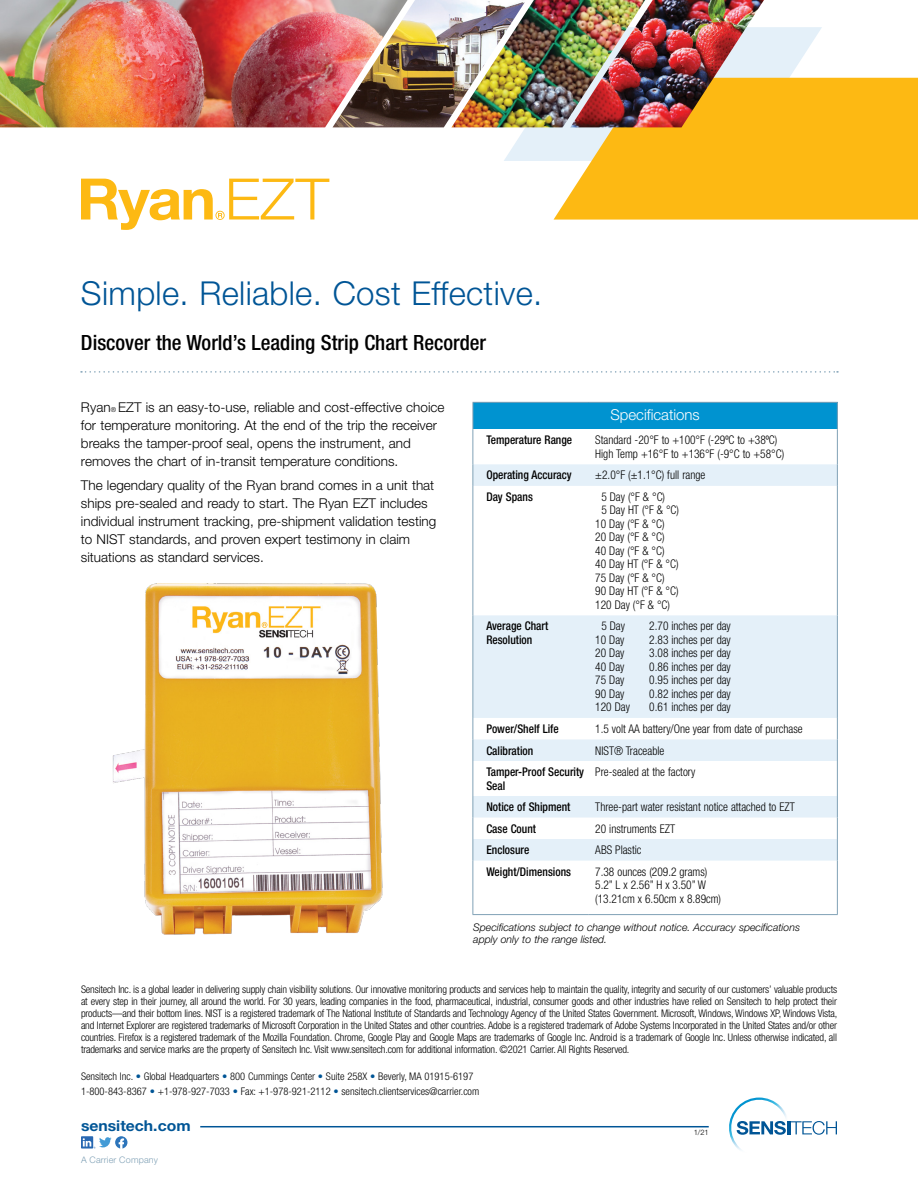
<style>
.page{position:relative;width:918px;height:1188px;background:#fff}
.page>*{position:absolute;margin:0;border:0;box-sizing:border-box;transform-origin:0 0}
.t1{font:300 33px "Helvetica Neue LT Std";letter-spacing:.01em;color:#005596}
.t2{font:500 condensed 21px "Helvetica Neue LT Std";color:#000}
.t3{font:300 15px "Helvetica Neue LT Std";color:#fff}
.t4{font:700 15px "Helvetica Neue LT Std";color:#005596;scale:1.05 1}
.t5{font:300 13.5px/18px "Helvetica Neue LT Std";color:#000}
.t6{font:300 condensed 12px/13.5px "Helvetica Neue LT Std";color:#000;scale:.95 1}
.t7{font:500 condensed 12px/13.5px "Helvetica Neue LT Std";color:#000;scale:.95 1}
.t8{font:300 condensed 10.5px/12px "Helvetica Neue LT Std";color:#000;text-align:justify}
.t9{font:italic 300 10.5px/12px "Helvetica Neue LT Std";color:#000}
.t10{font:300 9px "Helvetica Neue LT Std";letter-spacing:.02em;color:#80a1b6}
.t11{font:300 7.5px "Helvetica Neue LT Std";color:#000}
.s1{font-size:6.75px}
.s2{color:#005596}
</style>
<div class="page">
<svg style="left:504px;top:27px;width:318px;height:134px"></svg>
<img style="left:0;top:0;width:333px;height:127px">
<img style="left:333px;top:0;width:118px;height:127px">
<img style="left:451px;top:0;width:119px;height:127px">
<svg style="left:554px;top:78px;width:364px;height:142px;background:#f9bb24"></svg>
<img style="left:570px;top:0;width:203px;height:127px">
<svg style="left:81px;top:179px;width:248px;height:51px"></svg>
<img style="left:112px;top:583px;width:271px;height:352px">
<hr style="left:200px;top:1126px;width:509px;height:1px;background:#005596">
<svg style="left:729px;top:1097px;width:108px;height:53px"></svg>
<svg style="left:81px;top:1136px;width:46px;height:13px"></svg>
<svg style="left:81px;top:371px;width:757px;height:2px"></svg>
<div style="left:473px;top:402px;width:364px;height:27px;background:#0093d0"></div>
<svg style="left:473px;top:464px;width:364px;height:397px"></svg>
<svg style="left:472px;top:403px;width:1px;height:26px"></svg>
<hr style="left:472px;top:402px;width:117px;height:1px;background:#80a1b6">
<hr style="left:589px;top:402px;width:249px;height:1px;background:#80a1b6">
<svg style="left:837px;top:403px;width:1px;height:26px"></svg>
<hr style="left:472px;top:429px;width:1px;height:35px;background:#80a1b6">
<svg style="left:472px;top:464px;width:1px;height:22px"></svg>
<hr style="left:472px;top:486px;width:1px;height:129px;background:#80a1b6">
<hr style="left:472px;top:615px;width:1px;height:103px;background:#80a1b6">
<svg style="left:472px;top:718px;width:1px;height:43px"></svg>
<hr style="left:472px;top:761px;width:1px;height:35px;background:#80a1b6">
<svg style="left:472px;top:796px;width:1px;height:65px"></svg>
<hr style="left:837px;top:429px;width:1px;height:35px;background:#80a1b6">
<svg style="left:837px;top:464px;width:1px;height:22px"></svg>
<hr style="left:837px;top:486px;width:1px;height:129px;background:#80a1b6">
<hr style="left:837px;top:615px;width:1px;height:103px;background:#80a1b6">
<svg style="left:837px;top:718px;width:1px;height:43px"></svg>
<hr style="left:837px;top:761px;width:1px;height:35px;background:#80a1b6">
<svg style="left:837px;top:796px;width:1px;height:65px"></svg>
<hr style="left:472px;top:861px;width:1px;height:53px;background:#80a1b6">
<hr style="left:472px;top:914px;width:117px;height:1px;background:#80a1b6">
<hr style="left:837px;top:861px;width:1px;height:53px;background:#80a1b6">
<hr style="left:589px;top:914px;width:249px;height:1px;background:#80a1b6">
<h1 class="t1" style="left:81px;top:273px;width:463px">Simple. Reliable. Cost Effective.</h1>
<h2 class="t2" style="left:81px;top:330px;width:407px">Discover the World’s Leading Strip Chart Recorder</h2>
<p class="t5" style="left:81px;top:397px;width:365px">Ryan<span class="s1">®</span> EZT is an easy-to-use, reliable and cost-effective choice for temperature monitoring. At the end of the trip the receiver breaks the tamper-proof seal, opens the instrument, and removes the chart of in-transit temperature conditions.</p>
<p class="t5" style="left:81px;top:476px;width:357px">The legendary quality of the Ryan brand comes in a unit that ships pre-sealed and ready to start. The Ryan EZT includes individual instrument tracking, pre-shipment validation testing to NIST standards, and proven expert testimony in claim situations as standard services.</p>
<h3 class="t3" style="left:610px;top:405px;width:91px">Specifications</h3>
<p class="t7" style="left:486px;top:433px;width:92px">Temperature Range</p>
<p class="t6" style="left:595px;top:433px;width:200px">Standard -20°F to +100°F (-29ºC to +38ºC)<br>High Temp +16°F to +136°F (-9°C to +58°C)</p>
<p class="t7" style="left:486px;top:468px;width:91px">Operating Accuracy</p>
<p class="t6" style="left:595px;top:468px;width:117px">±2.0°F (±1.1°C) full range</p>
<p class="t7" style="left:486px;top:490px;width:50px">Day Spans</p>
<p class="t6" style="left:601px;top:490px;width:69px">5 Day (°F &amp; °C)</p>
<p class="t6" style="left:601px;top:503px;width:83px">5 Day HT (°F &amp; °C)</p>
<p class="t6" style="left:595px;top:517px;width:74px">10 Day (°F &amp; °C)</p>
<p class="t6" style="left:595px;top:530px;width:74px">20 Day (°F &amp; °C)</p>
<p class="t6" style="left:595px;top:544px;width:74px">40 Day (°F &amp; °C)</p>
<p class="t6" style="left:595px;top:557px;width:89px">40 Day HT (°F &amp; °C)</p>
<p class="t6" style="left:595px;top:571px;width:74px">75 Day (°F &amp; °C)</p>
<p class="t6" style="left:595px;top:584px;width:89px">90 Day HT (°F &amp; °C)</p>
<p class="t6" style="left:595px;top:598px;width:80px">120 Day (°F &amp; °C)</p>
<p class="t7" style="left:486px;top:619px;width:67px">Average Chart<br>Resolution</p>
<p class="t6" style="left:601px;top:619px;width:26px">5 Day</p>
<p class="t6" style="left:649px;top:619px;width:87px">2.70 inches per day</p>
<p class="t6" style="left:595px;top:633px;width:32px">10 Day</p>
<p class="t6" style="left:649px;top:633px;width:87px">2.83 inches per day</p>
<p class="t6" style="left:595px;top:646px;width:32px">20 Day</p>
<p class="t6" style="left:649px;top:646px;width:87px">3.08 inches per day</p>
<p class="t6" style="left:595px;top:660px;width:32px">40 Day</p>
<p class="t6" style="left:649px;top:660px;width:87px">0.86 inches per day</p>
<p class="t6" style="left:595px;top:673px;width:32px">75 Day</p>
<p class="t6" style="left:649px;top:673px;width:87px">0.95 inches per day</p>
<p class="t6" style="left:595px;top:687px;width:32px">90 Day</p>
<p class="t6" style="left:649px;top:687px;width:87px">0.82 inches per day</p>
<p class="t6" style="left:595px;top:700px;width:38px">120 Day</p>
<p class="t6" style="left:649px;top:700px;width:87px">0.61 inches per day</p>
<p class="t7" style="left:486px;top:722px;width:78px">Power/Shelf Life</p>
<p class="t6" style="left:595px;top:722px;width:220px">1.5 volt AA battery/One year from date of purchase</p>
<p class="t7" style="left:486px;top:743px;width:51px">Calibration</p>
<p class="t6" style="left:595px;top:743px;width:74px">NIST® Traceable</p>
<p class="t7" style="left:486px;top:765px;width:104px">Tamper-Proof Security<br>Seal</p>
<p class="t6" style="left:595px;top:765px;width:107px">Pre-sealed at the factory</p>
<p class="t7" style="left:486px;top:800px;width:90px">Notice of Shipment</p>
<p class="t6" style="left:595px;top:800px;width:212px">Three-part water resistant notice attached to EZT</p>
<p class="t7" style="left:486px;top:821px;width:54px">Case Count</p>
<p class="t6" style="left:595px;top:822px;width:86px">20 instruments EZT</p>
<p class="t7" style="left:486px;top:843px;width:47px">Enclosure</p>
<p class="t6" style="left:595px;top:843px;width:50px">ABS Plastic</p>
<p class="t7" style="left:486px;top:864px;width:91px">Weight/Dimensions</p>
<p class="t6" style="left:595px;top:865px;width:134px">7.38 ounces (209.2 grams)<br>5.2” L x 2.56” H x 3.50” W (13.21cm x 6.50cm x 8.89cm)</p>
<p class="t9" style="left:473px;top:921px;width:328px">Specifications subject to change without notice. Accuracy specifications apply only to the range listed.</p>
<p class="t8" style="left:81px;top:983px;width:758px">Sensitech Inc. is a global leader in delivering supply chain visibility solutions. Our innovative monitoring products and services help to maintain the quality, integrity and security of our customers’ valuable products at every step in their journey, all around the world. For 30 years, leading companies in the food, pharmaceutical, industrial, consumer goods and other industries have relied on Sensitech to help protect their products—and their bottom lines. NIST is a registered trademark of The National Institute of Standards and Technology Agency of the United States Government. Microsoft, Windows, Windows XP, Windows Vista, and Internet Explorer are registered trademarks of Microsoft Corporation in the United States and other countries. Adobe is a registered trademark of Adobe Systems Incorporated in the United States and/or other countries. Firefox is a registered trademark of the Mozilla Foundation. Chrome, Google Play and Google Maps are trademarks of Google Inc. Android is a trademark of Google Inc. Unless otherwise indicated, all trademarks and service marks are the property of Sensitech Inc. Visit www.sensitech.com for additional information. ©2021 Carrier. All Rights Reserved.</p>
<p class="t8" style="left:81px;top:1069px;width:400px;line-height:15px">Sensitech Inc. <span class="s2">•</span> Global Headquarters <span class="s2">•</span> 800 Cummings Center <span class="s2">•</span> Suite 258X <span class="s2">•</span> Beverly, MA 01915-6197<br>1-800-843-8367 <span class="s2">•</span> +1-978-927-7033 <span class="s2">•</span> Fax: +1-978-921-2112 <span class="s2">•</span> sensitech.clientservices@carrier.com</p>
<h3 class="t4" style="left:81px;top:1116px;width:106px">sensitech.com</h3>
<p class="t10" style="left:81px;top:1154px;width:79px">A Carrier Company</p>
<p class="t11" style="left:694px;top:1128px;width:17px">1/21</p>
</div>
